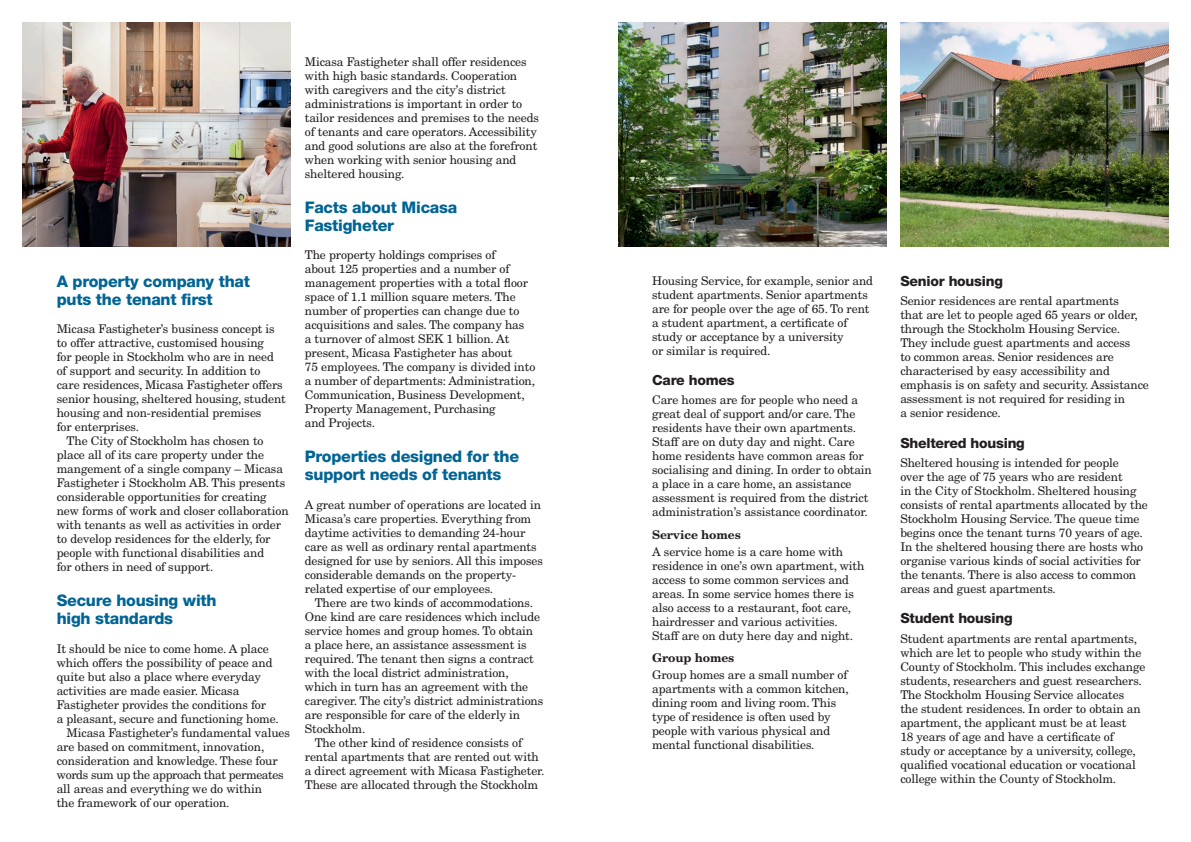
<style>
.page{position:relative;width:1191px;height:842px;background:#fff}
.page>*{position:absolute;margin:0;border:0;box-sizing:border-box;transform-origin:0 0}
.t1{font:800 16px/18px "Helvetica Neue";letter-spacing:-.015em;color:#006494}
.t2{font:800 14px "Helvetica Neue";letter-spacing:-.015em;color:#231f20}
.t3{font:12px/14px "New Century Schlbk";letter-spacing:-.01em;color:#231f20}
.t4{font:12px "New Century Schlbk";letter-spacing:-.03em;color:#231f20}
.t5{font:700 12px "New Century Schlbk";letter-spacing:-.01em;color:#231f20}
</style>
<div class="page">
<img style="left:23px;top:23px;width:268px;height:224px">
<img style="left:618px;top:23px;width:268px;height:224px">
<img style="left:900px;top:23px;width:268px;height:224px">
<h1 class="t1" style="left:57px;top:272px;width:195px">A property company that puts the tenant first</h1>
<p class="t3" style="left:57px;top:322px;width:220px">Micasa Fastigheter’s business concept is</p>
<p class="t3" style="left:57px;top:336px;width:209px">to offer attractive, customised housing</p>
<p class="t3" style="left:57px;top:350px;width:219px">for people in Stockholm who are in need</p>
<p class="t3" style="left:57px;top:364px;width:205px">of support and security. In addition to</p>
<p class="t3" style="left:57px;top:378px;width:227px">care residences, Micasa Fastigheter offers</p>
<p class="t3" style="left:57px;top:392px;width:231px">senior housing, sheltered housing, student</p>
<p class="t3" style="left:57px;top:406px;width:206px">housing and non-residential premises</p>
<p class="t3" style="left:57px;top:420px;width:84px">for enterprises.</p>
<p class="t3" style="left:67px;top:434px;width:198px">The City of Stockholm has chosen to</p>
<p class="t3" style="left:57px;top:448px;width:209px">place all of its care property under the</p>
<p class="t3" style="left:57px;top:462px;width:228px">mangement of a single company – Micasa</p>
<p class="t3" style="left:57px;top:476px;width:230px">Fastigheter i Stockholm AB. This presents</p>
<p class="t3" style="left:57px;top:490px;width:211px">considerable opportunities for creating</p>
<p class="t3" style="left:57px;top:504px;width:233px">new forms of work and closer collaboration</p>
<p class="t3" style="left:57px;top:518px;width:226px">with tenants as well as activities in order</p>
<p class="t3" style="left:57px;top:532px;width:215px">to develop residences for the elderly, for</p>
<p class="t3" style="left:57px;top:546px;width:209px">people with functional disabilities and</p>
<p class="t3" style="left:57px;top:560px;width:158px">for others in need of support.</p>
<h1 class="t1" style="left:57px;top:592px;width:161px">Secure housing with high standards</h1>
<p class="t3" style="left:57px;top:641px;width:213px">It should be nice to come home. A place</p>
<p class="t3" style="left:57px;top:655px;width:217px">which offers the possibility of peace and</p>
<p class="t3" style="left:57px;top:669px;width:206px">quite but also a place where everyday</p>
<p class="t3" style="left:57px;top:683px;width:184px">activities are made easier. Micasa</p>
<p class="t3" style="left:57px;top:697px;width:211px">Fastigheter provides the conditions for</p>
<p class="t3" style="left:57px;top:711px;width:224px">a pleasant, secure and functioning home.</p>
<p class="t3" style="left:67px;top:725px;width:225px">Micasa Fastigheter’s fundamental values</p>
<p class="t3" style="left:57px;top:739px;width:209px">are based on commitment, innovation,</p>
<p class="t3" style="left:57px;top:753px;width:223px">consideration and knowledge. These four</p>
<p class="t4" style="left:57px;top:767px;width:229px">words sum up the approach that permeates</p>
<p class="t3" style="left:57px;top:781px;width:207px">all areas and everything we do within</p>
<p class="t3" style="left:57px;top:795px;width:174px">the framework of our operation.</p>
<p class="t3" style="left:305px;top:55px;width:236px">Micasa Fastigheter shall offer residences with high basic standards. Cooperation with caregivers and the city’s district administrations is important in order to tailor residences and premises to the needs of tenants and care operators. Accessibility and good solutions are also at the forefront when working with senior housing and sheltered housing.</p>
<h1 class="t1" style="left:305px;top:198px;width:154px">Facts about Micasa<br>Fastigheter</h1>
<p class="t3" style="left:305px;top:248px;width:232px">The property holdings comprises of<br>about 125 properties and a number of management properties with a total floor space of 1.1 million square meters. The number of properties can change due to acquisitions and sales. The company has<br>a turnover of almost SEK 1 billion. At present, Micasa Fastigheter has about<br>75 employees. The company is divided into a number of departments: Administration, Communication, Business Development, Property Management, Purchasing<br>and Projects.</p>
<h1 class="t1" style="left:305px;top:448px;width:216px">Properties designed for the support needs of tenants</h1>
<p class="t3" style="left:305px;top:497px;width:239px">A great number of operations are located in Micasa’s care properties. Everything from daytime activities to demanding 24-hour care as well as ordinary rental apartments designed for use by seniors. All this imposes considerable demands on the property&shy;related expertise of our employees.</p>
<p class="t3" style="left:315px;top:595px;width:220px">There are two kinds of accommodations.</p>
<p class="t3" style="left:305px;top:609px;width:237px">One kind are care residences which include</p>
<p class="t3" style="left:305px;top:623px;width:230px">service homes and group homes. To obtain</p>
<p class="t3" style="left:305px;top:637px;width:223px">a place here, an assistance assessment is</p>
<p class="t3" style="left:305px;top:651px;width:230px">required. The tenant then signs a contract</p>
<p class="t3" style="left:305px;top:665px;width:205px">with the local district administration,</p>
<p class="t3" style="left:305px;top:679px;width:225px">which in turn has an agreement with the</p>
<p class="t3" style="left:305px;top:693px;width:240px">caregiver. The city’s district administrations</p>
<p class="t3" style="left:305px;top:707px;width:217px">are responsible for care of the elderly in</p>
<p class="t3" style="left:305px;top:721px;width:62px">Stockholm.</p>
<p class="t3" style="left:315px;top:735px;width:209px">The other kind of residence consists of</p>
<p class="t3" style="left:305px;top:749px;width:235px">rental apartments that are rented out with</p>
<p class="t3" style="left:305px;top:763px;width:241px">a direct agreement with Micasa Fastigheter.</p>
<p class="t3" style="left:305px;top:777px;width:235px">These are allocated through the Stockholm</p>
<p class="t3" style="left:652px;top:273px;width:222px">Housing Service, for example, senior and student apartments. Senior apartments are for people over the age of 65. To rent a student apartment, a certificate of study or acceptance by a university<br>or similar is required.</p>
<p class="t2" style="left:652px;top:371px;width:84px">Care homes</p>
<p class="t3" style="left:652px;top:393px;width:221px">Care homes are for people who need a great deal of support and/or care. The residents have their own apartments.<br>Staff are on duty day and night. Care home residents have common areas for socialising and dining. In order to obtain a place in a care home, an assistance assessment is required from the district administration’s assistance coordinator.</p>
<p class="t5" style="left:652px;top:527px;width:90px">Service homes</p>
<p class="t3" style="left:652px;top:544px;width:214px">A service home is a care home with residence in one’s own apartment, with access to some common services and areas. In some service homes there is also access to a restaurant, foot care, hairdresser and various activities.<br>Staff are on duty here day and night.</p>
<p class="t5" style="left:652px;top:650px;width:84px">Group homes</p>
<p class="t3" style="left:652px;top:668px;width:198px">Group homes are a small number of apartments with a common kitchen, dining room and living room. This type of residence is often used by people with various physical and mental functional disabilities.</p>
<p class="t2" style="left:900px;top:272px;width:104px">Senior housing</p>
<p class="t3" style="left:900px;top:294px;width:250px">Senior residences are rental apartments<br>that are let to people aged 65 years or older, through the Stockholm Housing Service.<br>They include guest apartments and access<br>to common areas. Senior residences are characterised by easy accessibility and emphasis is on safety and security. Assistance assessment is not required for residing in<br>a senior residence.</p>
<p class="t2" style="left:900px;top:434px;width:126px">Sheltered housing</p>
<p class="t3" style="left:900px;top:456px;width:249px">Sheltered housing is intended for people<br>over the age of 75 years who are resident<br>in the City of Stockholm. Sheltered housing consists of rental apartments allocated by the Stockholm Housing Service. The queue time begins once the tenant turns 70 years of age.<br>In the sheltered housing there are hosts who organise various kinds of social activities for the tenants. There is also access to common areas and guest apartments.</p>
<p class="t2" style="left:900px;top:610px;width:114px">Student housing</p>
<p class="t3" style="left:900px;top:632px;width:246px">Student apartments are rental apartments, which are let to people who study within the County of Stockholm. This includes exchange students, researchers and guest researchers.<br>The Stockholm Housing Service allocates<br>the student residences. In order to obtain an apartment, the applicant must be at least<br>18 years of age and have a certificate of study or acceptance by a university, college, qualified vocational education or vocational college within the County of Stockholm.</p>
</div>
